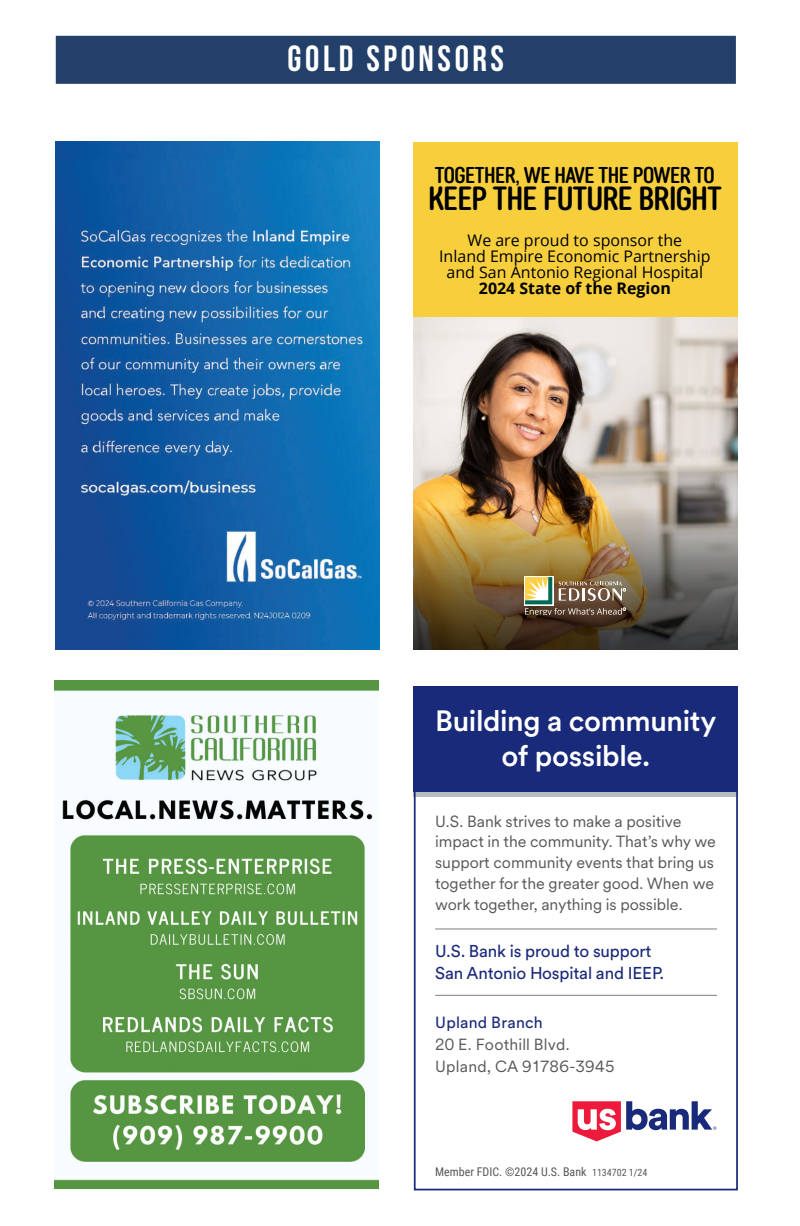
<style>
.page{position:relative;width:800px;height:1226px;background:#fff}
.page>*{position:absolute;margin:0;border:0;box-sizing:border-box;transform-origin:0 0}
.t1{font:700 36.4px "Bebas Neue";letter-spacing:.1em;color:#fff}
.t2{font:500 33.6px "Core Sans DS47 Cn";letter-spacing:-.02em;color:#000;scale:1.16 1}
.t3{font:500 29px/34.8px "U.S.Bank Circular";letter-spacing:-.015em;color:#fff;text-align:center}
.t4{font:500 22.8px "Core Sans DS47 Cn";letter-spacing:-.02em;color:#000;scale:1.16 1}
.t5{font:17px/22px "U.S.Bank Circular";letter-spacing:-.01em;color:#1a2a7a}
.t6{font:16px/20.8px "U.S.Bank Circular";letter-spacing:-.005em;color:#57585a}
.t7{font:16px/16px "Open Sans";color:#000;text-align:center}
.t8{font:700 16px "Open Sans";color:#000}
.t9{font:16px "U.S.Bank Circular";letter-spacing:.015em;color:#1a2a7a}
.t10{font:12px "Roboto Condensed";color:#57585a}
.s1{font-size:10px}
</style>
<div class="page">
<div style="left:57px;top:37px;width:678px;height:46px;background:#224069"></div>
<div style="left:56px;top:36px;width:680px;height:48px;border:2px solid #224069"></div>
<svg style="left:417px;top:791px;width:318px;height:5px;background:#969eb2"></svg>
<div style="left:414px;top:686px;width:324px;height:105px;background:#1a2a7a"></div>
<svg style="left:572px;top:1101px;width:144px;height:40px"></svg>
<hr style="left:435px;top:928px;width:282px;height:1px;background:#787f84">
<hr style="left:435px;top:994px;width:282px;height:1px;background:#787f84">
<div style="left:414px;top:686px;width:324px;height:504px;border:2px solid #1a2a7a"></div>
<img style="left:414px;top:316px;width:324px;height:191px">
<div style="left:414px;top:142px;width:324px;height:174px;background:#f7cf3c"></div>
<img style="left:414px;top:507px;width:324px;height:142px">
<div style="left:524px;top:576px;width:29px;height:29px;background:#fff"></div>
<svg style="left:525px;top:577px;width:101px;height:37px;background:#918266"></svg>
<img style="left:56px;top:141px;width:324px;height:508px">
<img style="left:55px;top:680px;width:324px;height:508px">
<h1 class="t1" style="left:288px;top:38px;width:218px">GOLD SPONSORS</h1>
<h3 class="t4" style="left:435px;top:161px;width:243px">TOGETHER, WE HAVE THE POWER TO</h3>
<h2 class="t2" style="left:428px;top:178px;width:255px">KEEP THE FUTURE BRIGHT</h2>
<p class="t7" style="left:439px;top:232px;width:273px">We are proud to sponsor the<br>Inland Empire Economic Partnership and San Antonio Regional Hospital</p>
<p class="t8" style="left:479px;top:277px;width:193px">2024 State of the Region</p>
<h3 class="t3" style="left:435px;top:702px;width:283px">Building a community of possible.</h3>
<p class="t6" style="left:435px;top:809px;width:282px">U.S. Bank strives to make a positive impact in the community. That’s why we support community events that bring us together for the greater good. When we work together, anything is possible.</p>
<p class="t5" style="left:435px;top:938px;width:231px">U.S. Bank is proud to support<br>San Antonio Hospital and IEEP.</p>
<p class="t9" style="left:435px;top:1011px;width:109px">Upland Branch</p>
<p class="t6" style="left:435px;top:1032px;width:181px;line-height:22px">20 E. Foothill Blvd.<br>Upland, CA 91786-3945</p>
<p class="t10" style="left:435px;top:1163px;width:214px">Member FDIC. ©2024 U.S. Bank <span class="s1">1134702 1/24</span></p>
</div>
